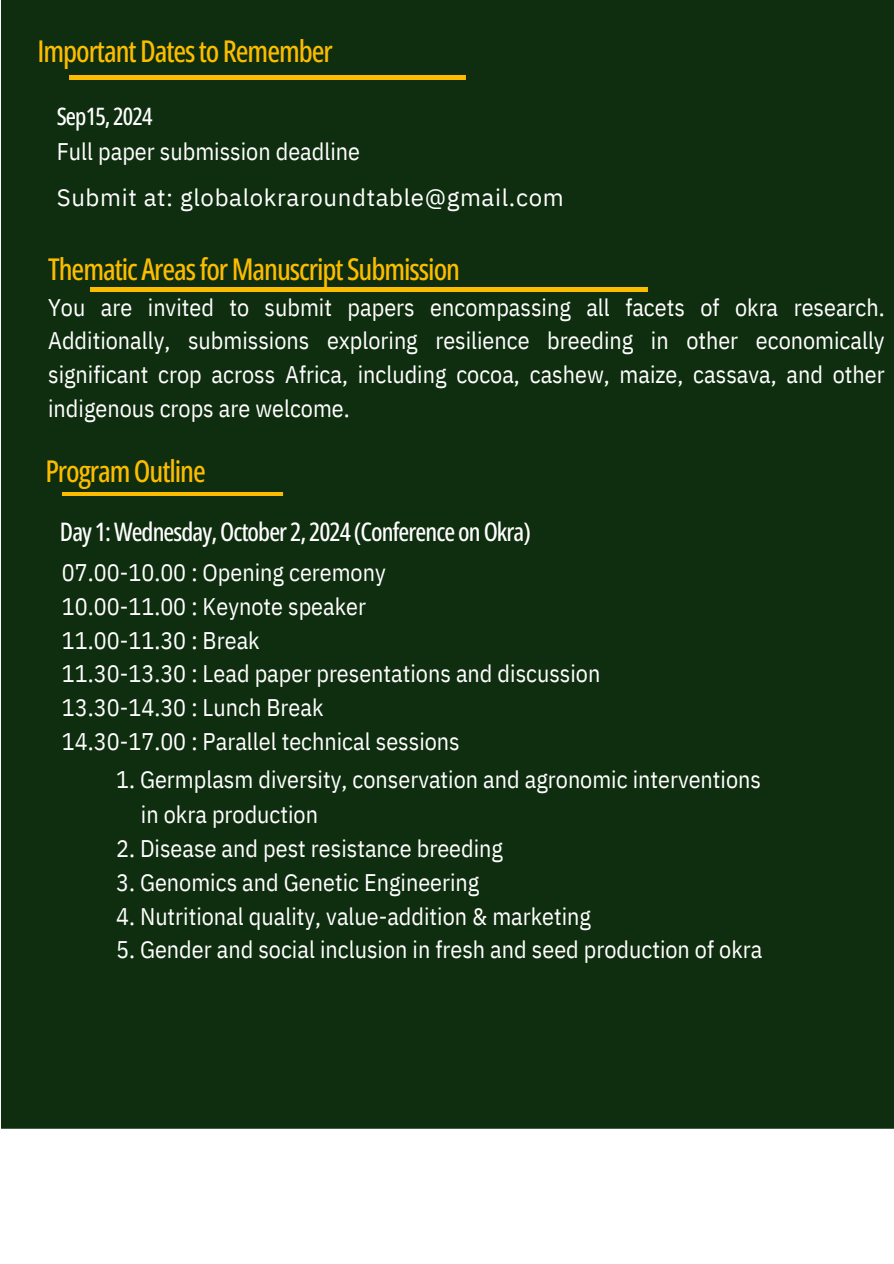
<style>
.page{position:relative;width:894px;height:1264px;background:#fff}
.page>*{position:absolute;margin:0;border:0;box-sizing:border-box;transform-origin:0 0}
.t1{font:500 30px "Open Sans Condensed";letter-spacing:-.035em;color:#fcbd00}
.t2{font:500 25.5px "Open Sans Condensed";letter-spacing:-.035em;color:#fff}
.t3{font:24px/33.8px "IBM Plex Sans Cond";color:#fff;text-align:justify}
.t4{font:24px "IBM Plex Sans";letter-spacing:.025em;color:#fff}
.t5{font:500 24px "Open Sans Condensed";letter-spacing:-.035em;color:#fff}
</style>
<div class="page">
<div style="left:2px;top:0;width:891px;height:1127px;background:#0f2d0f"></div>
<img style="left:46px;top:492px;width:253px;height:3px">
<img style="left:40px;top:76px;width:456px;height:3px">
<img style="left:48px;top:288px;width:640px;height:3px">
<p class="t1" style="left:37px;top:29px;width:297px">ImportantDatestoRemember</p>
<p class="t5" style="left:57px;top:100px;width:97px">Sep15, 2024</p>
<h2 class="t3" style="left:57px;top:134px;width:305px">Full paper submission deadline</h2>
<p class="t4" style="left:57px;top:181px;width:508px">Submit at: globalokraroundtable@gmail.com</p>
<p class="t1" style="left:48px;top:248px;width:413px">ThematicAreasforManuscript Submission</p>
<p class="t3" style="left:48px;top:290px;width:837px">You are invited to submit papers encompassing all facets of okra research.<br>Additionally, submissions exploring resilience breeding in other economically significant crop across Africa, including cocoa, cashew, maize, cassava, and other indigenous crops are welcome.</p>
<p class="t1" style="left:45px;top:450px;width:162px">ProgramOutline</p>
<p class="t2" style="left:60px;top:513px;width:472px">Day 1:Wednesday,October 2, 2024 (Conference onOkra)</p>
<p class="t3" style="left:62px;top:555px;width:539px;text-align:left">07.00-10.00 : Opening ceremony<br>10.00-11.00 : Keynote speaker<br>11.00-11.30 : Break<br>11.30-13.30 : Lead paper presentations and discussion 13.30-14.30 : Lunch Break<br>14.30-17.00 : Parallel technical sessions</p>
<p class="t3" style="left:116px;top:762px;width:646px">1. Germplasm diversity, conservation and agronomic interventions</p>
<p class="t3" style="left:141px;top:796px;width:178px">in okra production</p>
<h1 class="t3" style="left:116px;top:831px;width:388px">2. Disease and pest resistance breeding</h1>
<h1 class="t3" style="left:116px;top:865px;width:365px">3. Genomics and Genetic Engineering</h1>
<h1 class="t3" style="left:116px;top:898px;width:476px">4. Nutritional quality, value-addition &amp; marketing</h1>
<h1 class="t3" style="left:116px;top:932px;width:647px">5. Gender and social inclusion in fresh and seed production of okra</h1>
</div>
